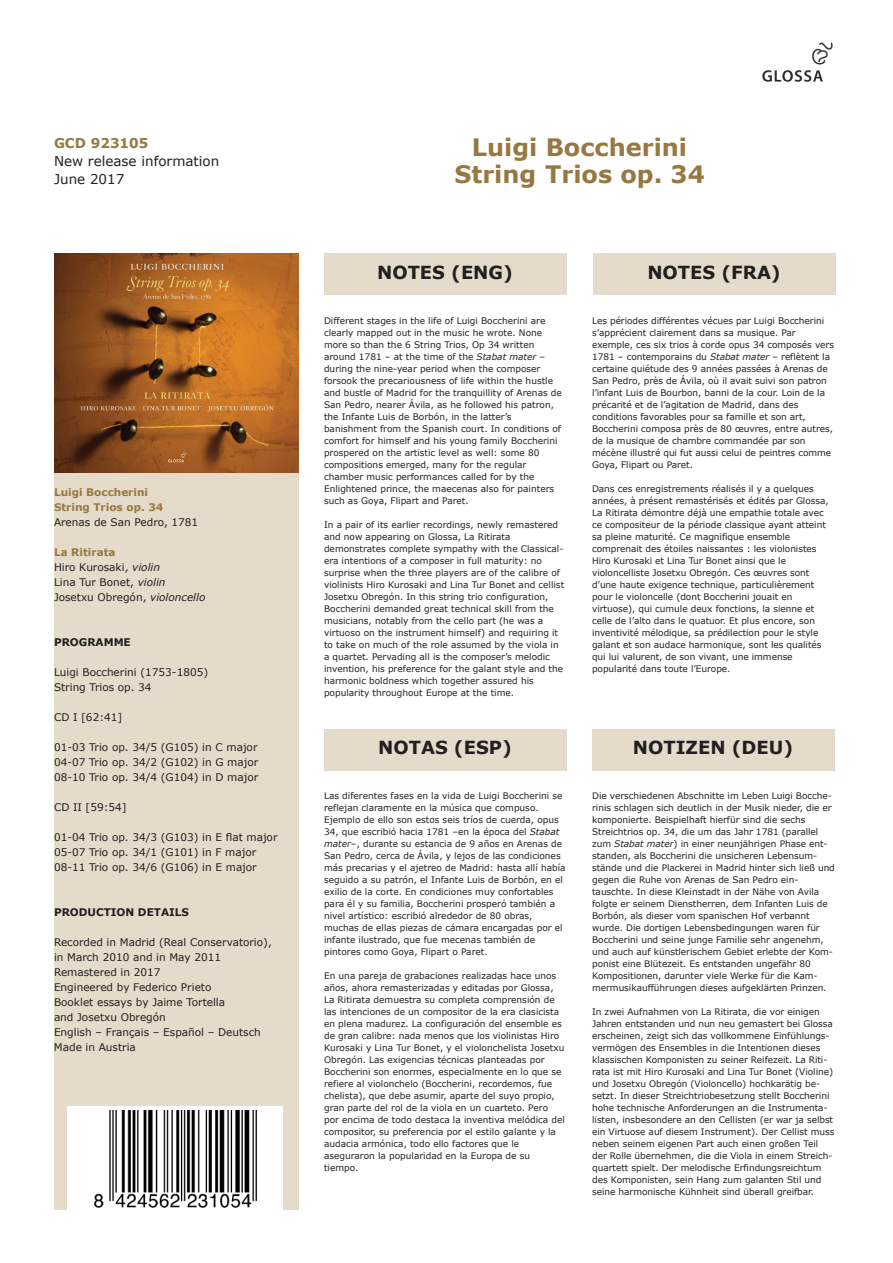
<style>
.page{position:relative;width:893px;height:1263px;background:#fff}
.page>*{position:absolute;margin:0;border:0;box-sizing:border-box;transform-origin:0 0}
.t1{font:700 24px/27px "Verdana";color:#977841;text-align:center}
.t2{font:700 18px "Verdana";color:#231f20}
.t3{font:13.5px/18px "Verdana";color:#231f20}
.t4{font:700 13.5px "Verdana";color:#977841}
.t5{font:10.5px/15px "Verdana";color:#231f20}
.t6{font:700 10.5px/15px "Verdana";color:#977841}
.t7{font:700 10.5px "Verdana";color:#231f20}
.t8{font:9px/12px "Verdana";letter-spacing:-.005em;color:#231f20}
.s1{font-weight:700;color:#977841}
.s2{font-style:italic}
</style>
<div class="page">
<div style="left:54px;top:254px;width:244px;height:956px;background:#e5dbcb"></div>
<div style="left:324px;top:254px;width:242px;height:40px;background:#e5dbcb"></div>
<img style="left:54px;top:254px;width:244px;height:219px">
<div style="left:593px;top:254px;width:242px;height:40px;background:#e5dbcb"></div>
<div style="left:324px;top:729px;width:242px;height:41px;background:#e5dbcb"></div>
<div style="left:592px;top:729px;width:242px;height:41px;background:#e5dbcb"></div>
<img style="left:762px;top:42px;width:71px;height:40px">
<div style="left:68px;top:1106px;width:215px;height:103px;background:#fff"></div>
<img style="left:94px;top:1110px;width:162px;height:97px">
<h3 class="t4" style="left:54px;top:135px;width:96px">GCD 923105</h3>
<h3 class="t3" style="left:54px;top:152px;width:167px">New release information<br>June 2017</h3>
<p class="t6" style="left:54px;top:484px;width:111px">Luigi Boccherini<br>String Trios op. 34</p>
<p class="t5" style="left:54px;top:514px;width:146px">Arenas de San Pedro, 1781</p>
<p class="t5" style="left:54px;top:544px;width:153px"><span class="s1">La Ritirata<br></span>Hiro Kurosaki, <span class="s2">violin<br></span>Lina Tur Bonet, <span class="s2">violin<br></span>Josetxu Obregón, <span class="s2">violoncello</span></p>
<p class="t7" style="left:54px;top:635px;width:78px">PROGRAMME</p>
<p class="t5" style="left:54px;top:664px;width:156px">Luigi Boccherini (1753-1805)<br>String Trios op. 34</p>
<p class="t5" style="left:54px;top:709px;width:70px">CD I [62:41]</p>
<p class="t5" style="left:54px;top:739px;width:206px;text-align:justify">01-03 Trio op. 34/5 (G105) in C major 04-07 Trio op. 34/2 (G102) in G major 08-10 Trio op. 34/4 (G104) in D major</p>
<p class="t5" style="left:54px;top:799px;width:74px">CD II [59:54]</p>
<p class="t5" style="left:54px;top:829px;width:225px">01-04 Trio op. 34/3 (G103) in E flat major<br>05-07 Trio op. 34/1 (G101) in F major<br>08-11 Trio op. 34/6 (G106) in E major</p>
<p class="t7" style="left:54px;top:905px;width:137px">PRODUCTION DETAILS</p>
<p class="t5" style="left:54px;top:934px;width:219px">Recorded in Madrid (Real Conservatorio), in March 2010 and in May 2011<br>Remastered in 2017<br>Engineered by Federico Prieto<br>Booklet essays by Jaime Tortella<br>and Josetxu Obregón<br>English – Français – Español – Deutsch<br>Made in Austria</p>
<h1 class="t1" style="left:454px;top:133px;width:252px">Luigi Boccherini<br>String Trios op. 34</h1>
<h2 class="t2" style="left:377px;top:260px;width:137px">NOTES (ENG)</h2>
<h2 class="t2" style="left:647px;top:260px;width:135px">NOTES (FRA)</h2>
<p class="t8" style="left:324px;top:315px;width:239px">Different stages in the life of Luigi Boccherini are clearly mapped out in the music he wrote. None more so than the 6 String Trios, Op 34 written around 1781 – at the time of the <span class="s2">Stabat mater</span> – during the nine-year period when the composer forsook the precariousness of life within the hustle and bustle of Madrid for the tranquillity of Arenas de San Pedro, nearer Ávila, as he followed his patron, the Infante Luis de Borbón, in the latter’s banishment from the Spanish court. In conditions of comfort for himself and his young family Boccherini prospered on the artistic level as well: some 80 compositions emerged, many for the regular chamber music performances called for by the Enlightened prince, the maecenas also for painters such as Goya, Flipart and Paret.</p>
<p class="t8" style="left:324px;top:519px;width:242px">In a pair of its earlier recordings, newly remastered and now appearing on Glossa, La Ritirata demonstrates complete sympathy with the Classical&shy;era intentions of a composer in full maturity: no surprise when the three players are of the calibre of violinists Hiro Kurosaki and Lina Tur Bonet and cellist Josetxu Obregón. In this string trio configuration, Boccherini demanded great technical skill from the musicians, notably from the cello part (he was a virtuoso on the instrument himself) and requiring it to take on much of the role assumed by the viola in a quartet. Pervading all is the composer’s melodic invention, his preference for the galant style and the harmonic boldness which together assured his popularity throughout Europe at the time.</p>
<p class="t8" style="left:592px;top:315px;width:243px">Les périodes différentes vécues par Luigi Boccherini s’apprécient clairement dans sa musique. Par exemple, ces six trios à corde opus 34 composés vers 1781 – contemporains du <span class="s2">Stabat mater</span> – reflètent la certaine quiétude des 9 années passées à Arenas de San Pedro, près de Ávila, où il avait suivi son patron l’infant Luis de Bourbon, banni de la cour. Loin de la précarité et de l’agitation de Madrid, dans des conditions favorables pour sa famille et son art, Boccherini composa près de 80 œuvres, entre autres, de la musique de chambre commandée par son mécène illustré qui fut aussi celui de peintres comme Goya, Flipart ou Paret.</p>
<p class="t8" style="left:592px;top:483px;width:238px">Dans ces enregistrements réalisés il y a quelques années, à présent remastérisés et édités par Glossa, La Ritirata démontre déjà une empathie totale avec ce compositeur de la période classique ayant atteint sa pleine maturité. Ce magnifique ensemble comprenait des étoiles naissantes : les violonistes Hiro Kurosaki et Lina Tur Bonet ainsi que le violoncelliste Josetxu Obregón. Ces œuvres sont d’une haute exigence technique, particulièrement pour le violoncelle (dont Boccherini jouait en virtuose), qui cumule deux fonctions, la sienne et celle de l’alto dans le quatuor. Et plus encore, son inventivité mélodique, sa prédilection pour le style galant et son audace harmonique, sont les qualités qui lui valurent, de son vivant, une immense popularité dans toute l’Europe.</p>
<h2 class="t2" style="left:378px;top:736px;width:135px">NOTAS (ESP)</h2>
<h2 class="t2" style="left:633px;top:736px;width:162px">NOTIZEN (DEU)</h2>
<p class="t8" style="left:324px;top:790px;width:243px">Las diferentes fases en la vida de Luigi Boccherini se reflejan claramente en la música que compuso.<br>Ejemplo de ello son estos seis tríos de cuerda, opus 34, que escribió hacia 1781 –en la época del <span class="s2">Stabat mater</span>–, durante su estancia de 9 años en Arenas de San Pedro, cerca de Ávila, y lejos de las condiciones más precarias y el ajetreo de Madrid: hasta allí había seguido a su patrón, el Infante Luis de Borbón, en el exilio de la corte. En condiciones muy confortables para él y su familia, Boccherini prosperó también a nivel artístico: escribió alrededor de 80 obras, muchas de ellas piezas de cámara encargadas por el infante ilustrado, que fue mecenas también de pintores como Goya, Flipart o Paret.</p>
<p class="t8" style="left:324px;top:970px;width:242px">En una pareja de grabaciones realizadas hace unos años, ahora remasterizadas y editadas por Glossa, La Ritirata demuestra su completa comprensión de las intenciones de un compositor de la era clasicista en plena madurez. La configuración del ensemble es de gran calibre: nada menos que los violinistas Hiro Kurosaki y Lina Tur Bonet, y el violonchelista Josetxu Obregón. Las exigencias técnicas planteadas por Boccherini son enormes, especialmente en lo que se refiere al violonchelo (Boccherini, recordemos, fue chelista), que debe asumir, aparte del suyo propio, gran parte del rol de la viola en un cuarteto. Pero por encima de todo destaca la inventiva melódica del compositor, su preferencia por el estilo galante y la audacia armónica, todo ello factores que le aseguraron la popularidad en la Europa de su tiempo.</p>
<p class="t8" style="left:592px;top:790px;width:244px">Die verschiedenen Abschnitte im Leben Luigi Bocche&shy;rinis schlagen sich deutlich in der Musik nieder, die er komponierte. Beispielhaft hierfür sind die sechs Streichtrios op. 34, die um das Jahr 1781 (parallel zum <span class="s2">Stabat mater</span>) in einer neunjährigen Phase ent&shy;standen, als Boccherini die unsicheren Lebensum&shy;stände und die Plackerei in Madrid hinter sich ließ und gegen die Ruhe von Arenas de San Pedro ein&shy;tauschte. In diese Kleinstadt in der Nähe von Avila folgte er seinem Dienstherren, dem Infanten Luis de Borbón, als dieser vom spanischen Hof verbannt wurde. Die dortigen Lebensbedingungen waren für Boccherini und seine junge Familie sehr angenehm, und auch auf künstlerischem Gebiet erlebte der Kom&shy;ponist eine Blütezeit. Es entstanden ungefähr 80<br>Kompositionen, darunter viele Werke für die Kam&shy;mermusikaufführungen dieses aufgeklärten Prinzen.</p>
<p class="t8" style="left:592px;top:1006px;width:244px">In zwei Aufnahmen von La Ritirata, die vor einigen Jahren entstanden und nun neu gemastert bei Glossa erscheinen, zeigt sich das vollkommene Einfühlungs&shy;vermögen des Ensembles in die Intentionen dieses klassischen Komponisten zu seiner Reifezeit. La Riti&shy;rata ist mit Hiro Kurosaki and Lina Tur Bonet (Violine) und Josetxu Obregón (Violoncello) hochkarätig be&shy;setzt. In dieser Streichtriobesetzung stellt Boccherini hohe technische Anforderungen an die Instrumenta&shy;listen, insbesondere an den Cellisten (er war ja selbst ein Virtuose auf diesem Instrument). Der Cellist muss neben seinem eigenen Part auch einen großen Teil der Rolle übernehmen, die die Viola in einem Streich&shy;quartett spielt. Der melodische Erfindungsreichtum des Komponisten, sein Hang zum galanten Stil und seine harmonische Kühnheit sind überall greifbar.</p>
</div>
